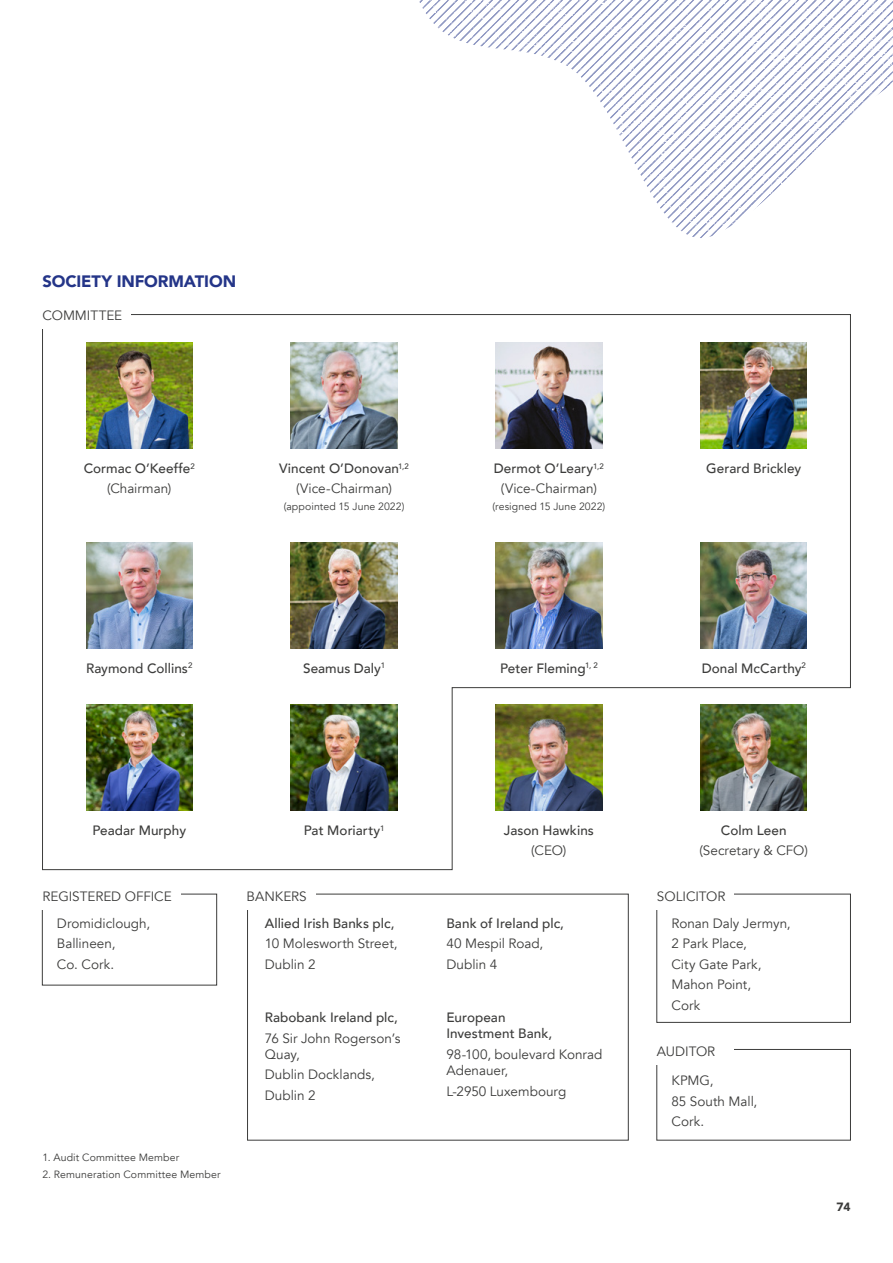
<style>
.page{position:relative;width:893px;height:1263px;background:#fff}
.page>*{position:absolute;margin:0;border:0;box-sizing:border-box;transform-origin:0 0}
.t1{font:900 16.5px "Avenir";letter-spacing:-.01em;color:#243588}
.t2{font:13.5px/20.4px "Avenir";color:#3c3c3b}
.t3{font:500 13.5px/20.4px "Avenir";letter-spacing:.005em;color:#3c3c3b;text-align:center}
.t4{font:900 12px "Avenir";color:#3c3c3b}
.t5{font:10.5px "Avenir";letter-spacing:.01em;color:#3c3c3b}
.s1{font-weight:400}
.s2{font-weight:500}
</style>
<div class="page">
<div style="left:42px;top:894px;width:175px;height:91px;border:1px solid #3c3c3b"></div>
<div style="left:657px;top:1049px;width:194px;height:91px;border:1px solid #3c3c3b"></div>
<svg style="left:42px;top:314px;width:809px;height:556px"></svg>
<img style="left:496px;top:542px;width:106px;height:106px">
<img style="left:701px;top:704px;width:106px;height:107px">
<img style="left:86px;top:343px;width:106px;height:106px">
<img style="left:701px;top:542px;width:106px;height:106px">
<img style="left:496px;top:704px;width:106px;height:107px">
<img style="left:86px;top:542px;width:106px;height:106px">
<img style="left:291px;top:343px;width:106px;height:106px">
<img style="left:701px;top:343px;width:106px;height:106px">
<img style="left:496px;top:343px;width:106px;height:106px">
<img style="left:291px;top:542px;width:106px;height:106px">
<img style="left:291px;top:704px;width:106px;height:107px">
<img style="left:86px;top:704px;width:106px;height:107px">
<div style="left:34px;top:298px;width:97px;height:31px;background:#fff"></div>
<div style="left:34px;top:879px;width:146px;height:30px;background:#fff"></div>
<div style="left:648px;top:1034px;width:86px;height:31px;background:#fff"></div>
<svg style="left:419px;top:0;width:474px;height:238px"></svg>
<p class="t1" style="left:43px;top:267px;width:195px">SOCIETY INFORMATION</p>
<p class="t2" style="left:43px;top:305px;width:81px">COMMITTEE</p>
<p class="t3" style="left:84px;top:457px;width:113px">Cormac O’Keeffe<sup>2 </sup><span class="s1">(Chairman)</span></p>
<p class="t3" style="left:279px;top:457px;width:131px">Vincent O’Donovan<sup>1,2 </sup><span class="s1">(Vice-Chairman)</span></p>
<p class="t5" style="left:284px;top:500px;width:122px">(appointed 15 June 2022)</p>
<p class="t2" style="left:494px;top:458px;width:112px;text-align:center"><span class="s2">Dermot O’Leary</span><sup>1,2 </sup>(Vice-Chairman)</p>
<p class="t5" style="left:492px;top:500px;width:114px">(resigned 15 June 2022)</p>
<p class="t3" style="left:706px;top:457px;width:96px">Gerard Brickley</p>
<p class="t3" style="left:86px;top:657px;width:108px">Raymond Collins<sup>2</sup></p>
<p class="t3" style="left:702px;top:657px;width:106px">Donal McCarthy<sup>2</sup></p>
<p class="t3" style="left:500px;top:657px;width:99px">Peter Fleming<sup>1,</sup> <sup>2</sup></p>
<p class="t3" style="left:303px;top:657px;width:83px">Seamus Daly<sup>1</sup></p>
<p class="t3" style="left:92px;top:819px;width:95px">Peadar Murphy</p>
<p class="t3" style="left:304px;top:819px;width:82px">Pat Moriarty<sup>1</sup></p>
<p class="t3" style="left:504px;top:819px;width:92px">Jason Hawkins</p>
<p class="t2" style="left:531px;top:841px;width:37px">(CEO)</p>
<p class="t3" style="left:721px;top:819px;width:67px">Colm Leen</p>
<p class="t2" style="left:700px;top:841px;width:110px">(Secretary &amp; CFO)</p>
<p class="t2" style="left:43px;top:886px;width:131px">REGISTERED OFFICE</p>
<p class="t2" style="left:657px;top:886px;width:70px">SOLICITOR</p>
<p class="t2" style="left:247px;top:886px;width:62px">BANKERS</p>
<p class="t3" style="left:446px;top:912px;width:119px">Bank of Ireland plc,</p>
<p class="t2" style="left:446px;top:934px;width:98px">40 Mespil Road,<br>Dublin 4</p>
<p class="t2" style="left:57px;top:913px;width:95px">Dromidiclough,<br>Ballineen,<br>Co. Cork.</p>
<p class="t2" style="left:671px;top:913px;width:121px">Ronan Daly Jermyn,<br>2 Park Place,<br>City Gate Park,<br>Mahon Point,<br>Cork</p>
<p class="t3" style="left:265px;top:912px;width:131px">Allied Irish Banks plc,</p>
<p class="t2" style="left:265px;top:934px;width:134px">10 Molesworth Street,<br>Dublin 2</p>
<p class="t5" style="left:43px;top:1151px;width:138px">1. Audit Committee Member</p>
<p class="t5" style="left:43px;top:1168px;width:180px">2. Remuneration Committee Member</p>
<p class="t3" style="left:265px;top:1006px;width:135px">Rabobank Ireland plc,</p>
<p class="t2" style="left:265px;top:1030px;width:137px;line-height:16.2px">76 Sir John Rogerson’s<br>Quay,</p>
<p class="t2" style="left:265px;top:1065px;width:112px">Dublin Docklands,<br>Dublin 2</p>
<p class="t3" style="left:446px;top:1009px;width:107px;line-height:16.2px;text-align:left">European<br>Investment Bank,</p>
<p class="t2" style="left:446px;top:1046px;width:158px;line-height:16.2px">98-100, boulevard Konrad<br>Adenauer,</p>
<p class="t2" style="left:446px;top:1081px;width:121px">L-2950 Luxembourg</p>
<p class="t2" style="left:657px;top:1041px;width:60px">AUDITOR</p>
<p class="t2" style="left:671px;top:1071px;width:87px">KPMG,<br>85 South Mall,<br>Cork.</p>
<p class="t4" style="left:836px;top:1197px;width:15px">74</p>
</div>
